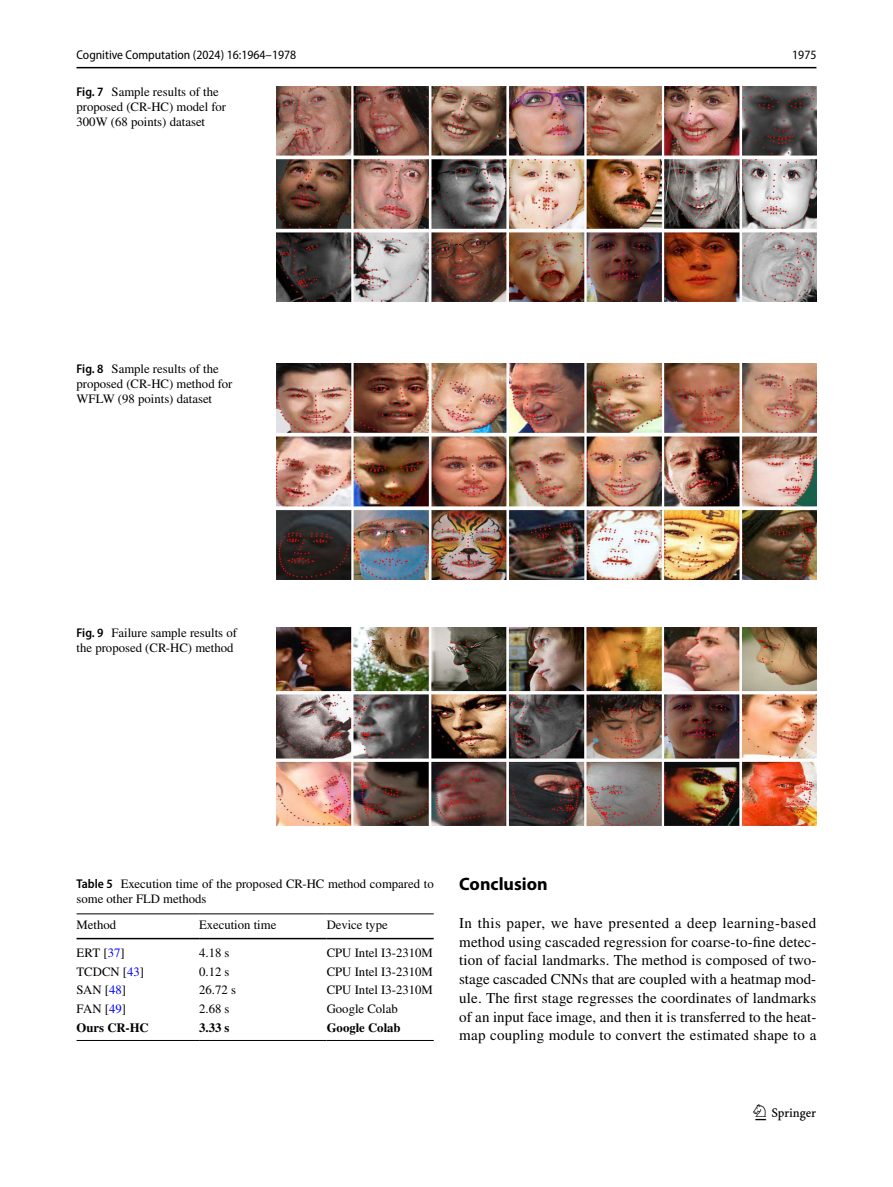
<style>
.page{position:relative;width:893px;height:1187px;background:#fff}
.page>*{position:absolute;margin:0;border:0;box-sizing:border-box;transform-origin:0 0}
.t1{font:22.5px "Springnew Regular 2";color:#000}
.t2{font:700 18px "Myriad Pro";color:#000}
.t3{font:15px/18.8px "STIX";letter-spacing:.015em;color:#000;text-align:justify}
.t4{font:12.75px/15px "STIX";color:#000}
.t5{font:semi-condensed 12.75px "Myriad Pro";color:#000}
.t6{font:700 12.75px "STIX";color:#000}
.s1{font-family:"Myriad Pro";font-weight:600;font-stretch:semi-condensed}
.s2{color:#00f}
</style>
<div class="page">
<hr style="left:77px;top:67px;width:739px;height:1px;background:#000">
<img style="left:276px;top:87px;width:540px;height:214px">
<img style="left:276px;top:363px;width:540px;height:216px">
<img style="left:276px;top:627px;width:540px;height:198px">
<hr style="left:77px;top:913px;width:122px;height:1px;background:#000">
<hr style="left:77px;top:937px;width:122px;height:2px;background:#000">
<hr style="left:199px;top:913px;width:128px;height:1px;background:#000">
<hr style="left:199px;top:937px;width:128px;height:2px;background:#000">
<hr style="left:327px;top:913px;width:107px;height:1px;background:#000">
<hr style="left:327px;top:937px;width:107px;height:2px;background:#000">
<hr style="left:77px;top:1039px;width:122px;height:1px;background:#000">
<hr style="left:199px;top:1039px;width:128px;height:1px;background:#000">
<hr style="left:327px;top:1039px;width:107px;height:1px;background:#000">
<p class="t5" style="left:77px;top:48px;width:221px">Cognitive Computation (2024) 16:1964–1978</p>
<p class="t5" style="left:792px;top:48px;width:26px">1975</p>
<p class="t4" style="left:77px;top:85px;width:151px"><span class="s1">Fig. 7</span> Sample results of the proposed (CR-HC) model for<br>300W (68 points) dataset</p>
<p class="t4" style="left:77px;top:362px;width:157px"><span class="s1">Fig. 8</span> Sample results of the proposed (CR-HC) method for<br>WFLW (98 points) dataset</p>
<p class="t4" style="left:77px;top:626px;width:162px"><span class="s1">Fig. 9</span> Failure sample results of the proposed (CR-HC) method</p>
<p class="t4" style="left:77px;top:877px;width:359px"><span class="s1">Table 5</span> Execution time of the proposed CR-HC method compared to some other FLD methods</p>
<p class="t4" style="left:77px;top:917px;width:41px">Method</p>
<p class="t4" style="left:199px;top:917px;width:79px">Execution time</p>
<p class="t4" style="left:327px;top:917px;width:63px">Device type</p>
<p class="t4" style="left:77px;top:945px;width:50px">ERT [<span class="s2">37</span>]</p>
<p class="t4" style="left:199px;top:945px;width:32px">4.18 s</p>
<p class="t4" style="left:327px;top:945px;width:108px">CPU Intel I3-2310M</p>
<p class="t4" style="left:77px;top:964px;width:69px">TCDCN [<span class="s2">43</span>]</p>
<p class="t4" style="left:199px;top:964px;width:32px">0.12 s</p>
<p class="t4" style="left:327px;top:964px;width:108px">CPU Intel I3-2310M</p>
<p class="t4" style="left:77px;top:983px;width:51px">SAN [<span class="s2">48</span>]</p>
<p class="t4" style="left:199px;top:983px;width:38px">26.72 s</p>
<p class="t4" style="left:327px;top:983px;width:108px">CPU Intel I3-2310M</p>
<p class="t4" style="left:77px;top:1002px;width:51px">FAN [<span class="s2">49</span>]</p>
<p class="t4" style="left:199px;top:1002px;width:32px">2.68 s</p>
<p class="t4" style="left:327px;top:1002px;width:73px">Google Colab</p>
<p class="t6" style="left:77px;top:1019px;width:74px">Ours CR-HC</p>
<p class="t6" style="left:199px;top:1019px;width:32px">3.33 s</p>
<p class="t6" style="left:327px;top:1019px;width:75px">Google Colab</p>
<h2 class="t2" style="left:459px;top:872px;width:90px">Conclusion</h2>
<p class="t3" style="left:459px;top:914px;width:359px">In this paper, we have presented a deep learning-based method using cascaded regression for coarse-to-fine detec&shy;tion of facial landmarks. The method is composed of two&shy;stage cascaded CNNs that are coupled with a heatmap mod&shy;ule. The first stage regresses the coordinates of landmarks of an input face image, and then it is transferred to the heat&shy;map coupling module to convert the estimated shape to a</p>
<h1 class="t1" style="left:755px;top:1104px;width:62px">1 3</h1>
</div>
